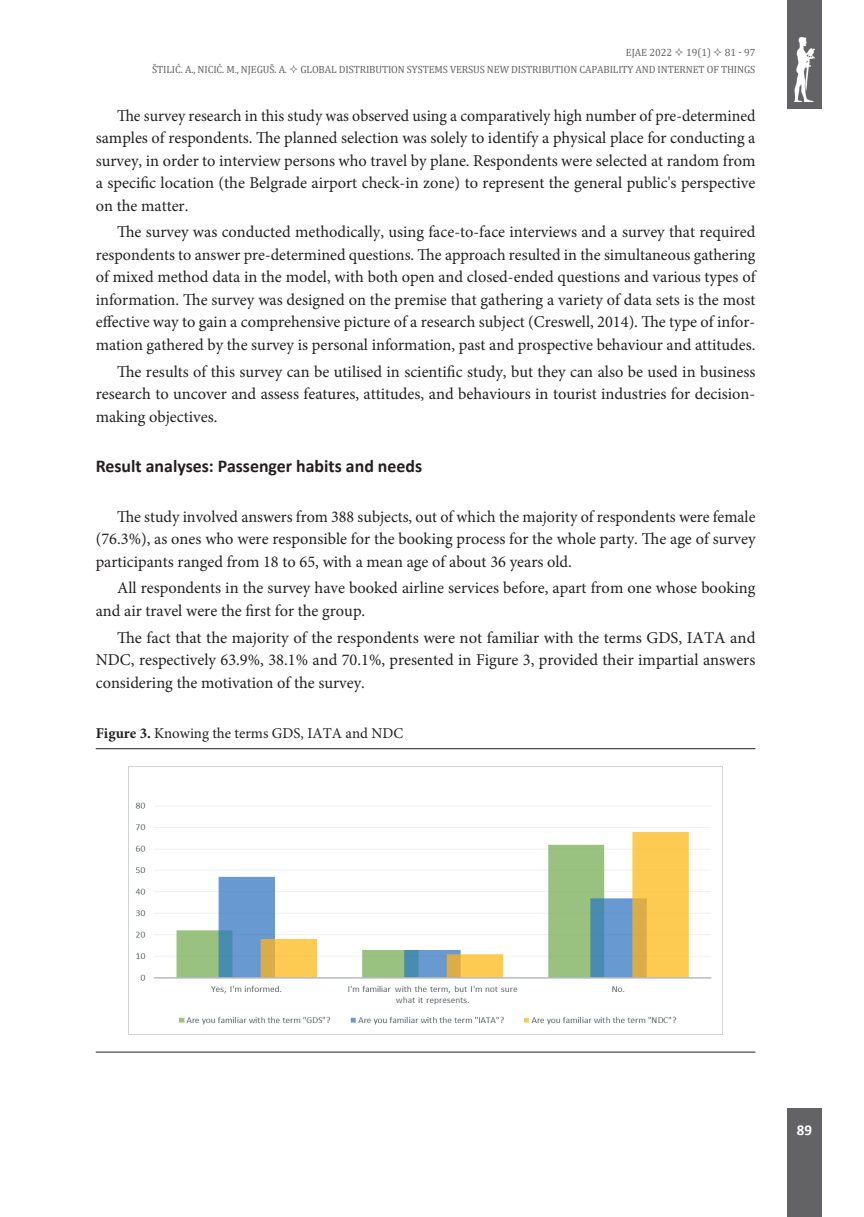
<style>
.page{position:relative;width:864px;height:1217px;background:#fff}
.page>*{position:absolute;margin:0;border:0;box-sizing:border-box;transform-origin:0 0}
.t1{font:700 18px "Calibri";color:#231f20}
.t2{font:16.5px/22.5px "Minion Pro";color:#231f20;text-align:justify}
.t3{font:16.5px/22.5px "Minion Pro";color:#231f20;text-align:justify;scale:.96 1}
.t4{font:15px "Minion Pro";color:#231f20}
.t5{font:700 15px "Calibri";color:#fff}
.t6{font:10.5px "Cambria";letter-spacing:-.01em;color:#636366}
.s1{font-weight:700}
</style>
<div class="page">
<div style="left:787px;top:1108px;width:34px;height:108px;background:#636366"></div>
<div style="left:787px;top:0;width:34px;height:108px;background:#636366"></div>
<img style="left:794px;top:37px;width:20px;height:64px">
<hr style="left:96px;top:748px;width:659px;height:1px;background:#231f20">
<hr style="left:96px;top:1051px;width:659px;height:1px;background:#231f20">
<img style="left:129px;top:766px;width:592px;height:259px">
<p class="t6" style="left:625px;top:46px;width:48px">EJAE 2022</p>
<p class="t6" style="left:685px;top:46px;width:26px">19(1)</p>
<p class="t6" style="left:724px;top:46px;width:32px">81 - 97</p>
<p class="t6" style="left:152px;top:63px;width:136px">ŠTILIĆ. A., NICIĆ. M., NJEGUŠ. A.</p>
<p class="t6" style="left:300px;top:63px;width:456px">GLOBAL DISTRIBUTION SYSTEMS VERSUS NEW DISTRIBUTION CAPABILITY AND INTERNET OF THINGS</p>
<p class="t3" style="left:96px;top:104px;width:688px;text-indent:21px">The survey research in this study was observed using a comparatively high number of pre-determined samples of respondents. The planned selection was solely to identify a physical place for conducting a survey, in order to interview persons who travel by plane. Respondents were selected at random from a specific location (the Belgrade airport check-in zone) to represent the general public's perspective on the matter.</p>
<p class="t2" style="left:96px;top:221px;width:661px;text-indent:21px">The survey was conducted methodically, using face-to-face interviews and a survey that required respondents to answer pre-determined questions. The approach resulted in the simultaneous gathering of mixed method data in the model, with both open and closed-ended questions and various types of information. The survey was designed on the premise that gathering a variety of data sets is the most effective way to gain a comprehensive picture of a research subject (Creswell, 2014). The type of infor&shy;mation gathered by the survey is personal information, past and prospective behaviour and attitudes.</p>
<p class="t2" style="left:96px;top:360px;width:661px;text-indent:21px">The results of this survey can be utilised in scientific study, but they can also be used in business research to uncover and assess features, attitudes, and behaviours in tourist industries for decision&shy;making objectives.</p>
<p class="t1" style="left:96px;top:453px;width:328px">Result analyses: Passenger habits and needs</p>
<p class="t2" style="left:96px;top:505px;width:661px;text-indent:21px">The study involved answers from 388 subjects, out of which the majority of respondents were female (76.3%), as ones who were responsible for the booking process for the whole party. The age of survey participants ranged from 18 to 65, with a mean age of about 36 years old.</p>
<p class="t2" style="left:96px;top:576px;width:661px;text-indent:21px">All respondents in the survey have booked airline services before, apart from one whose booking and air travel were the first for the group.</p>
<p class="t2" style="left:96px;top:626px;width:661px;text-indent:21px">The fact that the majority of the respondents were not familiar with the terms GDS, IATA and NDC, respectively 63.9%, 38.1% and 70.1%, presented in Figure 3, provided their impartial answers considering the motivation of the survey.</p>
<p class="t4" style="left:96px;top:723px;width:309px"><span class="s1">Figure 3.</span> Knowing the terms GDS, IATA and NDC</p>
<p class="t5" style="left:796px;top:1118px;width:17px">89</p>
</div>
